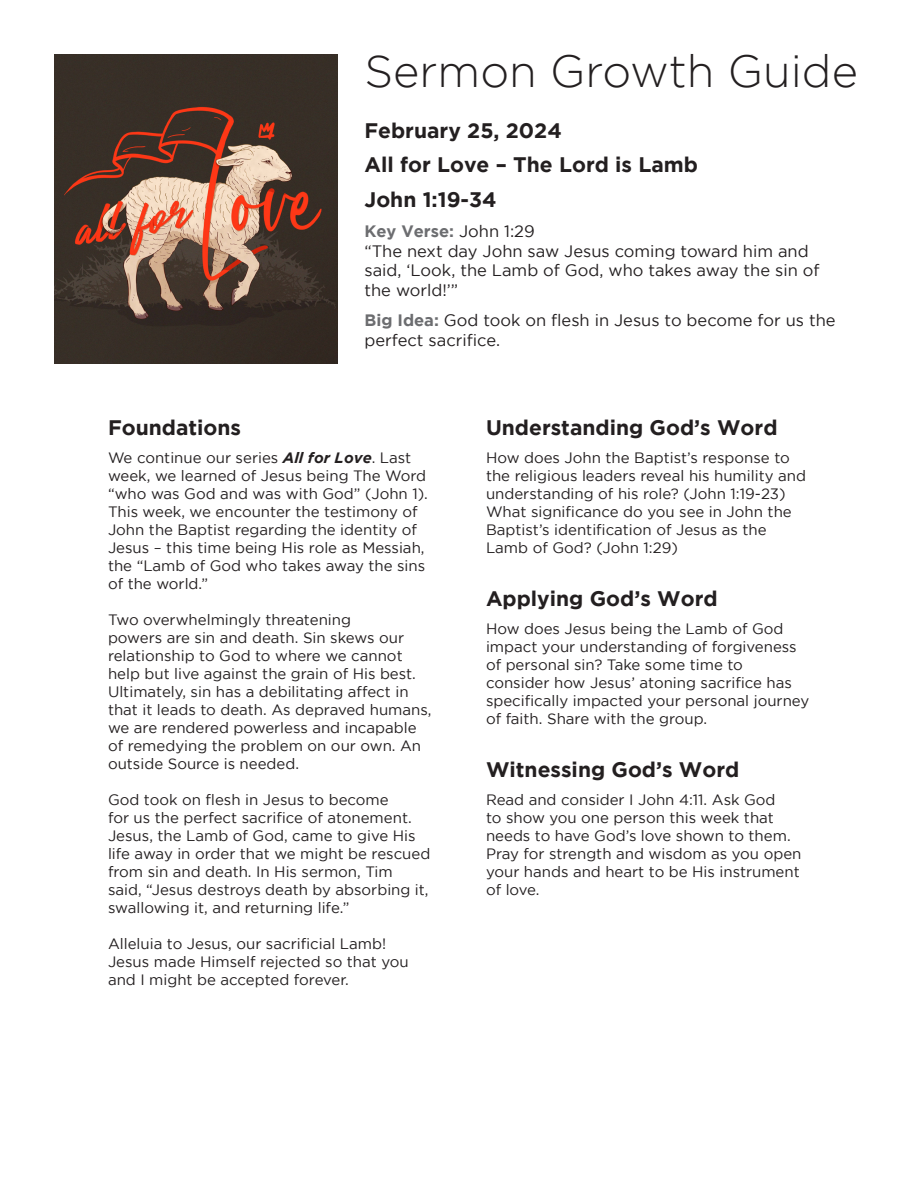
<style>
.page{position:relative;width:918px;height:1188px;background:#fff}
.page>*{position:absolute;margin:0;border:0;box-sizing:border-box;transform-origin:0 0}
.t1{font:300 45px "Gotham";color:#231f20}
.sub_header{font:700 21px "Gotham";color:#231f20}
.t2{font:16.5px/19.8px "Gotham";color:#231f20}
.t3{font:700 16.5px "Gotham";color:#6c6d70}
.body{font:15px/18px "Gotham";color:#231f20}
.s1{font-weight:400;color:#231f20}
.s2{font-weight:700;color:#6c6d70}
.s3{font-weight:700;font-style:italic}
</style>
<div class="page">
<img style="left:54px;top:54px;width:284px;height:310px">
<p class="t1" style="left:364px;top:46px;width:495px">Sermon Growth Guide</p>
<p class="sub_header" style="left:364px;top:118px;width:199px">February 25, 2024</p>
<p class="sub_header" style="left:364px;top:153px;width:335px">All for Love – The Lord is Lamb</p>
<p class="sub_header" style="left:364px;top:187px;width:134px">John 1:19-34</p>
<p class="t3" style="left:364px;top:221px;width:172px">Key Verse: <span class="s1">John 1:29</span></p>
<p class="t2" style="left:364px;top:241px;width:457px">“The next day John saw Jesus coming toward him and said, ‘Look, the Lamb of God, who takes away the sin of the world!’”</p>
<p class="t2" style="left:364px;top:310px;width:473px"><span class="s2">Big Idea:</span> God took on flesh in Jesus to become for us the perfect sacrifice.</p>
<p class="sub_header" style="left:108px;top:415px;width:135px">Foundations</p>
<p class="body" style="left:108px;top:449px;width:321px">We continue our series <span class="s3">All for Love</span>. Last week, we learned of Jesus being The Word “who was God and was with God” (John 1).<br>This week, we encounter the testimony of John the Baptist regarding the identity of Jesus – this time being His role as Messiah, the “Lamb of God who takes away the sins of the world.”</p>
<p class="body" style="left:108px;top:611px;width:325px">Two overwhelmingly threatening<br>powers are sin and death. Sin skews our relationship to God to where we cannot help but live against the grain of His best.<br>Ultimately, sin has a debilitating affect in that it leads to death. As depraved humans, we are rendered powerless and incapable of remedying the problem on our own. An outside Source is needed.</p>
<p class="body" style="left:108px;top:791px;width:324px">God took on flesh in Jesus to become<br>for us the perfect sacrifice of atonement.<br>Jesus, the Lamb of God, came to give His life away in order that we might be rescued from sin and death. In His sermon, Tim<br>said, “Jesus destroys death by absorbing it, swallowing it, and returning life.”</p>
<p class="body" style="left:108px;top:935px;width:302px">Alleluia to Jesus, our sacrificial Lamb!<br>Jesus made Himself rejected so that you and I might be accepted forever.</p>
<p class="sub_header" style="left:486px;top:415px;width:293px">Understanding God’s Word</p>
<p class="body" style="left:486px;top:449px;width:322px">How does John the Baptist’s response to the religious leaders reveal his humility and understanding of his role? (John 1:19-23)<br>What significance do you see in John the Baptist’s identification of Jesus as the Lamb of God? (John 1:29)</p>
<p class="sub_header" style="left:486px;top:586px;width:233px">Applying God’s Word</p>
<p class="body" style="left:486px;top:620px;width:325px">How does Jesus being the Lamb of God impact your understanding of forgiveness of personal sin? Take some time to consider how Jesus’ atoning sacrifice has specifically impacted your personal journey of faith. Share with the group.</p>
<p class="sub_header" style="left:486px;top:757px;width:255px">Witnessing God’s Word</p>
<p class="body" style="left:486px;top:791px;width:317px">Read and consider I John 4:11. Ask God<br>to show you one person this week that needs to have God’s love shown to them.<br>Pray for strength and wisdom as you open your hands and heart to be His instrument of love.</p>
</div>
